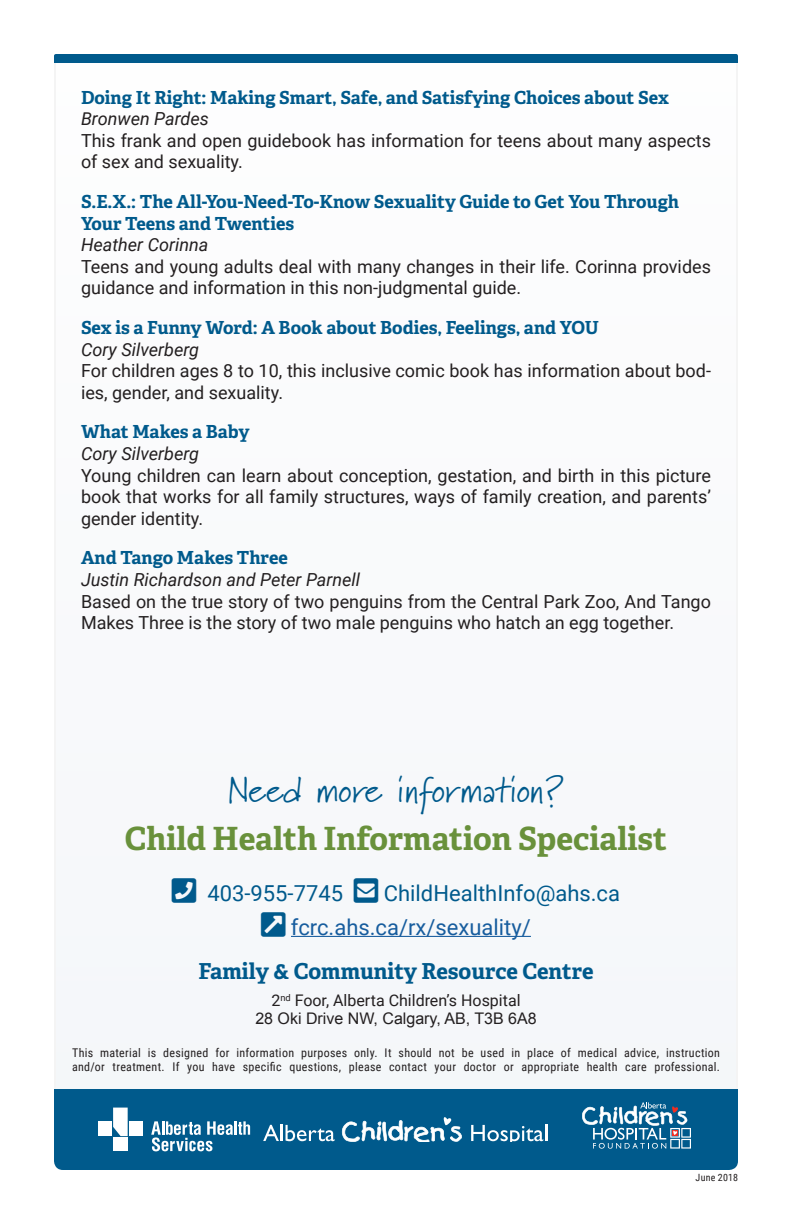
<style>
.page{position:relative;width:792px;height:1224px;background:#fff}
.page>*{position:absolute;margin:0;border:0;box-sizing:border-box;transform-origin:0 0}
.More_info{font:36px "Marydale";color:#005a8c}
.Child_Health_Info_Sp{font:700 32px "Adelle Basic";color:#69913b}
.Conatct_Info{font:22px/33.6px "Roboto";color:#175d9e}
.Conatct_Info-2{font:700 22px "Adelle Basic";letter-spacing:-.005em;color:#005a8c}
.Conatct_Info-3{font:22px "Roboto";color:#005a8c}
.Description{font:18px/21.6px "Roboto";color:#231f20}
.Resource_Title{font:700 18px/21.6px "Adelle Basic";color:#005a8c}
.Author{font:italic 18px "Roboto";color:#231f20}
.Address{font:16px/18px "Roboto";color:#231f20;text-align:center}
.fine-print{font:12px/14.4px "Roboto Condensed";letter-spacing:.025em;color:#231f20}
.Date{font:10px "Roboto Condensed";letter-spacing:.025em;color:#231f20}
.s1{color:#005a8c}
.s2{font-family:"Arial"}
</style>
<div class="page">
<div style="left:55px;top:62px;width:682px;height:1052px;background:#f9fafb"></div>
<div style="left:54px;top:1089px;width:684px;height:81px;background:#005a8c"></div>
<svg style="left:582px;top:1102px;width:109px;height:47px;background:#4685a9"></svg>
<svg style="left:151px;top:1121px;width:99px;height:30px"></svg>
<div style="left:98px;top:1121px;width:14px;height:15px;background:#fff"></div>
<div style="left:129px;top:1121px;width:14px;height:15px;background:#fff"></div>
<div style="left:113px;top:1137px;width:15px;height:14px;background:#fff"></div>
<svg style="left:113px;top:1108px;width:15px;height:28px"></svg>
<svg style="left:263px;top:1125px;width:16px;height:16px"></svg>
<hr style="left:280px;top:1125px;width:3px;height:16px;background:#fff">
<svg style="left:286px;top:1125px;width:49px;height:16px"></svg>
<svg style="left:471px;top:1125px;width:76px;height:17px"></svg>
<svg style="left:342px;top:1117px;width:120px;height:25px"></svg>
<div style="left:54px;top:54px;width:684px;height:9px;background:#005a8c"></div>
<hr style="left:291px;top:936px;width:240px;height:1px;background:#175d9e">
<p class="Resource_Title" style="left:81px;top:86px;width:589px">Doing It Right: Making Smart, Safe, and Satisfying Choices about Sex</p>
<p class="Author" style="left:81px;top:106px;width:130px">Bronwen Pardes</p>
<p class="Description" style="left:81px;top:129px;width:632px">This frank and open guidebook has information for teens about many aspects of sex and sexuality.</p>
<p class="Resource_Title" style="left:81px;top:191px;width:600px">S.E.X.: The All-You-Need-To-Know Sexuality Guide to Get You Through<br>Your Teens and Twenties</p>
<p class="Author" style="left:81px;top:232px;width:129px">Heather Corinna</p>
<p class="Description" style="left:81px;top:255px;width:632px">Teens and young adults deal with many changes in their life. Corinna provides guidance and information in this non-judgmental guide.</p>
<p class="Resource_Title" style="left:81px;top:317px;width:520px">Sex is a Funny Word: A Book about Bodies, Feelings, and YOU</p>
<p class="Author" style="left:81px;top:337px;width:120px">Cory Silverberg</p>
<p class="Description" style="left:81px;top:359px;width:632px">For children ages 8 to 10, this inclusive comic book has information about bod&shy;ies, gender, and sexuality.</p>
<p class="Resource_Title" style="left:81px;top:421px;width:170px">What Makes a Baby</p>
<p class="Author" style="left:81px;top:441px;width:120px">Cory Silverberg</p>
<p class="Description" style="left:81px;top:464px;width:632px;text-align:justify">Young children can learn about conception, gestation, and birth in this picture book that works for all family structures, ways of family creation, and parents’ gender identity.</p>
<p class="Resource_Title" style="left:81px;top:547px;width:208px">And Tango Makes Three</p>
<p class="Author" style="left:81px;top:567px;width:281px">Justin Richardson and Peter Parnell</p>
<p class="Description" style="left:81px;top:590px;width:631px">Based on the true story of two penguins from the Central Park Zoo, And Tango<br>Makes Three is the story of two male penguins who hatch an egg together.</p>
<p class="More_info" style="left:228px;top:769px;width:338px">Need more information?</p>
<p class="Child_Health_Info_Sp" style="left:125px;top:818px;width:544px">Child Health Information Specialist</p>
<p class="Conatct_Info-3" style="left:207px;top:878px;width:137px">403-955-7745</p>
<p class="Conatct_Info" style="left:291px;top:876px;width:331px;text-indent:93px"><span class="s1">ChildHealthInfo@ahs.ca </span>fcrc.ahs.ca/rx/sexuality/</p>
<p class="Conatct_Info-2" style="left:198px;top:957px;width:397px">Family &amp; Community Resource Centre</p>
<p class="Address" style="left:255px;top:991px;width:283px">2<sup>nd</sup> Foor, Alberta Children’s Hospital<br><span class="s2">28 Oki Drive NW, Calgary, AB, T3B 6A8</span></p>
<p class="fine-print" style="left:72px;top:1045px;width:650px">This material is designed for information purposes only. It should not be used in place of medical advice, instruction and/or treatment. If you have specific questions, please contact your doctor or appropriate health care professional.</p>
<p class="Date" style="left:696px;top:1170px;width:44px">June 2018</p>
</div>
